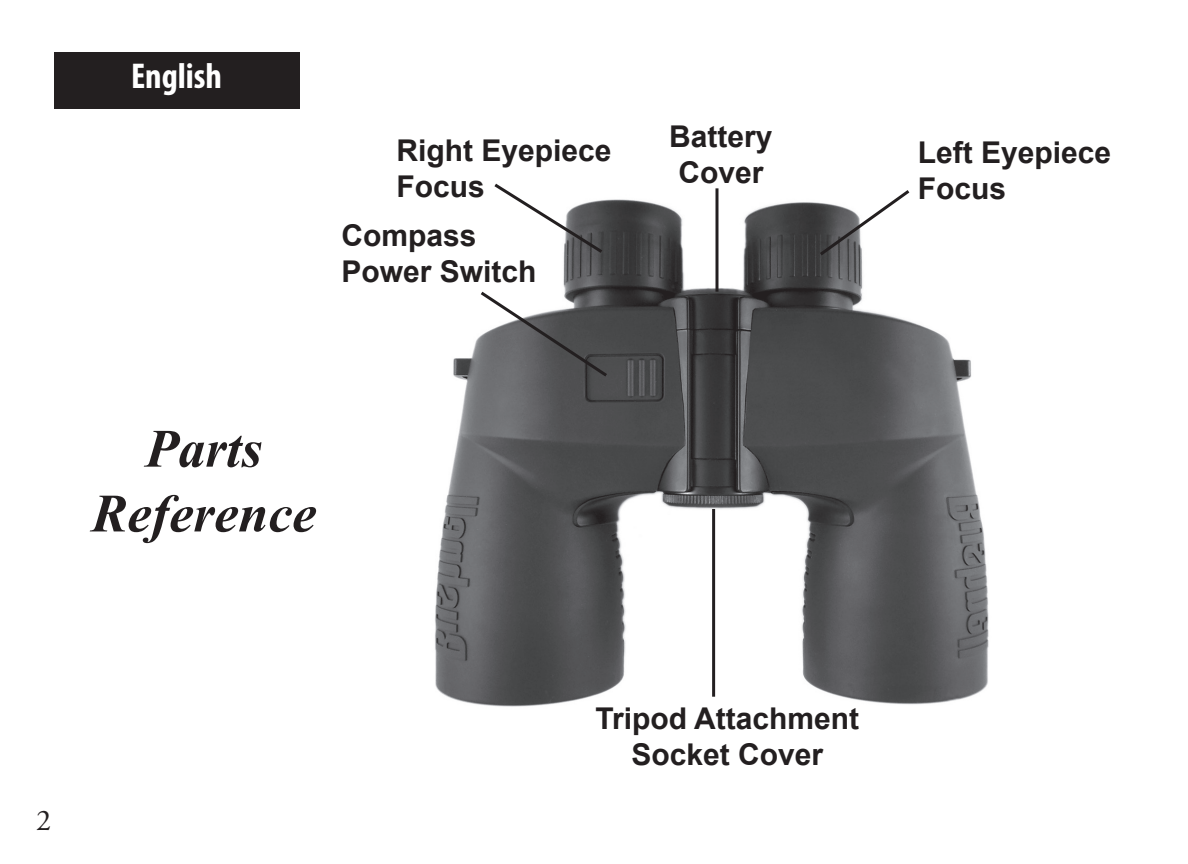
<style>
.page{position:relative;width:1188px;height:864px;background:#fff}
.page>*{position:absolute;margin:0;border:0;box-sizing:border-box;transform-origin:0 0}
.t1{font:italic 700 54px/64.8px "Times New Roman";color:#231f20;text-align:center}
.t2{font:700 condensed 36px "Myriad Pro";color:#fff}
.t3{font:700 30px/36px "Arial";color:#231f20}
.t4{font:30px "Adobe Garamond Pro";color:#231f20}
</style>
<div class="page">
<img style="left:435px;top:188px;width:554px;height:519px">
<hr style="left:712px;top:509px;width:3px;height:188px;background:#231f20">
<svg style="left:477px;top:289px;width:133px;height:90px"></svg>
<hr style="left:716px;top:188px;width:2px;height:104px;background:#231f20">
<svg style="left:817px;top:188px;width:96px;height:70px"></svg>
<svg style="left:491px;top:183px;width:115px;height:73px"></svg>
<div style="left:54px;top:52px;width:245px;height:57px;background:#231f20"></div>
<p class="t2" style="left:131px;top:53px;width:93px">English</p>
<p class="t3" style="left:396px;top:133px;width:217px">Right Eyepiece<br>Focus</p>
<p class="t3" style="left:341px;top:218px;width:197px">Compass<br>Power Switch</p>
<h1 class="t1" style="left:91px;top:415px;width:226px">Parts<br>Reference</h1>
<p class="t3" style="left:669px;top:119px;width:105px;text-align:center">Battery<br>Cover</p>
<p class="t3" style="left:918px;top:135px;width:195px">Left Eyepiece<br>Focus</p>
<p class="t4" style="left:36px;top:803px;width:16px">2</p>
<p class="t3" style="left:595px;top:701px;width:265px;text-align:center">Tripod Attachment<br>Socket Cover</p>
</div>
